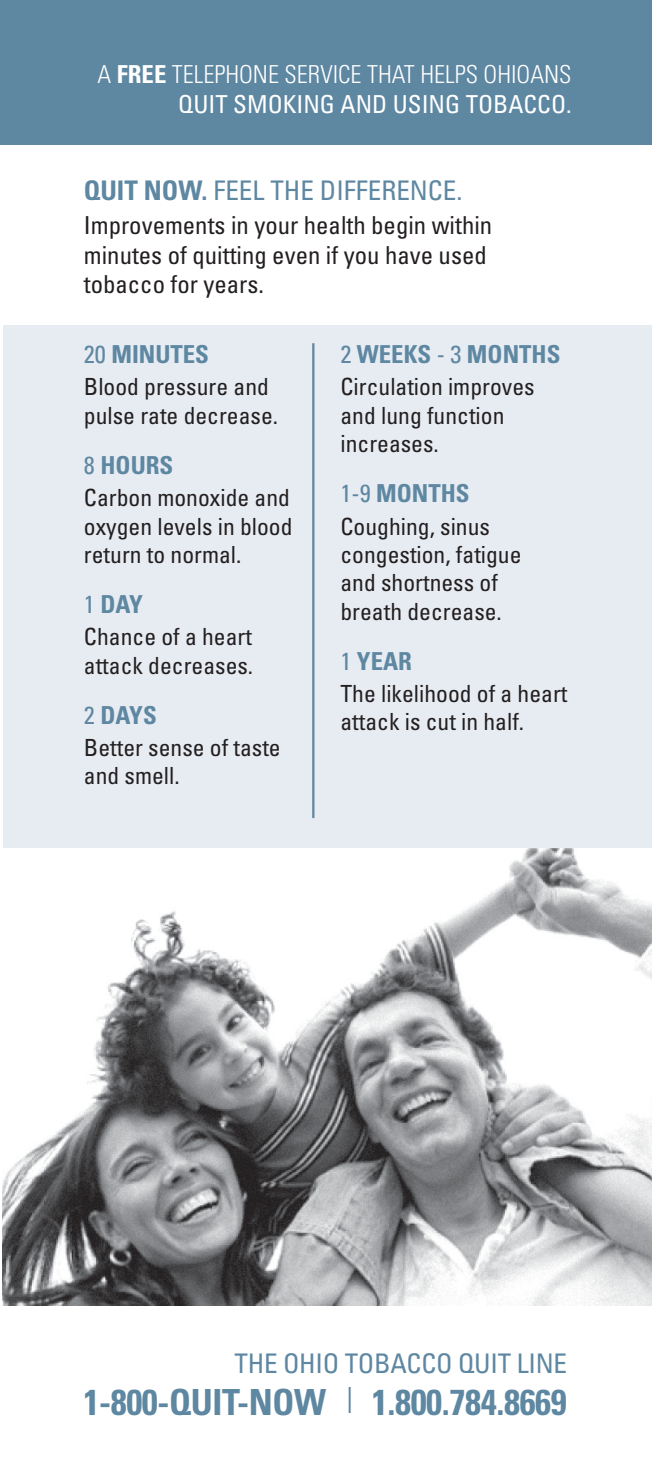
<style>
.page{position:relative;width:652px;height:1461px;background:#fff}
.page>*{position:absolute;margin:0;border:0;box-sizing:border-box;transform-origin:0 0}
.t1{font:700 condensed 36px "Univers";letter-spacing:-.01em;color:#5e87a2}
.t2{font:condensed 27px "Univers";letter-spacing:-.01em;color:#5e87a2}
.t3{font:condensed 24.75px/29.7px "Univers";color:#231f20}
.t4{font:300 condensed 24.75px/29.2px "Univers";color:#fff;text-align:right}
.t5{font:700 condensed 24.75px "Univers";color:#5e87a2}
.t6{font:condensed 23.62px/28.3px "Univers";color:#231f20}
.s1{font-weight:700}
.s2{font-weight:400}
.s3{font-weight:300}
</style>
<div class="page">
<div style="left:3px;top:325px;width:649px;height:524px;background:#e7ecf2"></div>
<div style="left:0;top:0;width:652px;height:145px;background:#5e87a2"></div>
<hr style="left:312px;top:343px;width:2px;height:475px;background:#5e87a2">
<img style="left:3px;top:849px;width:649px;height:456px">
<p class="t4" style="left:98px;top:60px;width:475px">A <span class="s1">FREE</span> TELEPHONE SERVICE THAT HELPS OHIOANS<br><span class="s2">QUIT SMOKING AND USING TOBACCO.</span></p>
<p class="t2" style="left:84px;top:173px;width:380px"><span class="s1">QUIT NOW.</span> FEEL THE DIFFERENCE.</p>
<p class="t3" style="left:84px;top:209px;width:410px">Improvements in your health begin within minutes of quitting even if you have used tobacco for years.</p>
<p class="t5" style="left:84px;top:339px;width:127px"><span class="s2">20</span> MINUTES</p>
<p class="t6" style="left:84px;top:372px;width:196px">Blood pressure and pulse rate decrease.</p>
<p class="t5" style="left:84px;top:450px;width:91px"><span class="s2">8</span> HOURS</p>
<p class="t6" style="left:84px;top:483px;width:210px;text-align:justify">Carbon monoxide and oxygen levels in blood return to normal.</p>
<p class="t5" style="left:84px;top:589px;width:61px"><span class="s2">1</span> DAY</p>
<p class="t6" style="left:84px;top:622px;width:171px">Chance of a heart attack decreases.</p>
<p class="t5" style="left:84px;top:699px;width:74px"><span class="s2">2</span> DAYS</p>
<p class="t6" style="left:84px;top:732px;width:198px">Better sense of taste and smell.</p>
<p class="t5" style="left:340px;top:339px;width:221px"><span class="s2">2</span> WEEKS <span class="s2">- 3</span> MONTHS</p>
<p class="t6" style="left:340px;top:372px;width:196px">Circulation improves and lung function increases.</p>
<p class="t5" style="left:340px;top:478px;width:131px"><span class="s2">1-9</span> MONTHS</p>
<p class="t6" style="left:340px;top:511px;width:183px">Coughing, sinus congestion, fatigue and shortness of breath decrease.</p>
<p class="t5" style="left:340px;top:645px;width:73px"><span class="s2">1</span> YEAR</p>
<p class="t6" style="left:340px;top:678px;width:229px">The likelihood of a heart attack is cut in half.</p>
<p class="t2" style="left:235px;top:1346px;width:334px">THE OHIO TOBACCO QUIT LINE</p>
<p class="t1" style="left:83px;top:1379px;width:485px">1-800-QUIT-NOW <span class="s3">|</span> 1.800.784.8669</p>
</div>
